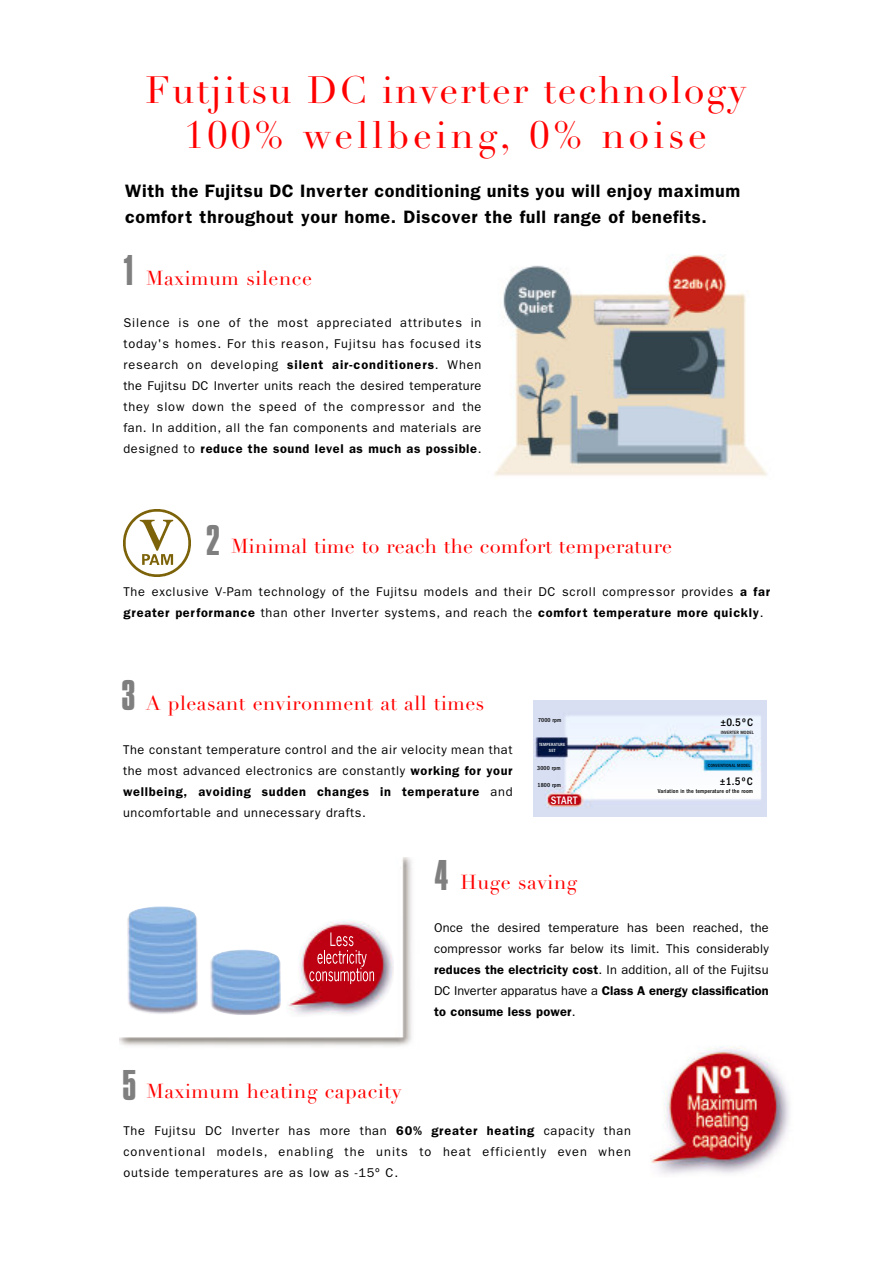
<style>
.page{position:relative;width:893px;height:1263px;background:#fff}
.page>*{position:absolute;margin:0;border:0;box-sizing:border-box;transform-origin:0 0}
.t1{font:45px "Compacta Plain";color:#7f7f7f}
.t2{font:37.5px/45px "Didot";letter-spacing:.05em;color:#f00;text-align:center}
.t3{font:19.95px "Didot";letter-spacing:.025em;color:#f00}
.t4{font:600 18px/25.5px "Franklin Gothic";letter-spacing:.035em;color:#000}
.t5{font:12.75px/21px "Franklin Gothic LT";letter-spacing:.05em;color:#000;text-align:justify}
.t6{font:600 12.75px "Franklin Gothic";letter-spacing:.055em;color:#000}
.t7{font:600 12.75px/21px "Franklin Gothic";letter-spacing:.005em;color:#000}
.t8{font:500 condensed 11.25px "Franklin Gothic LT";letter-spacing:.02em;color:#000}
.t9{font:500 condensed 11.25px "Franklin Gothic LT";letter-spacing:.02em;color:#fff}
.t10{font:500 condensed 6px "Franklin Gothic LT";letter-spacing:.02em;color:#000}
.t11{font:500 condensed 4.8px "Franklin Gothic LT";letter-spacing:.02em;color:#000}
.t12{font:500 condensed 4.65px "Franklin Gothic LT";letter-spacing:.02em;color:#000}
.t13{font:500 condensed 4.65px/6px "Franklin Gothic LT";letter-spacing:.02em;color:#fff;text-align:center}
.s1{font-family:"Franklin Gothic";font-weight:600}
.s2{font-family:"Franklin Gothic LT";font-weight:400}
</style>
<div class="page">
<img style="left:533px;top:701px;width:233px;height:116px">
<img style="left:124px;top:509px;width:67px;height:67px">
<img style="left:119px;top:857px;width:293px;height:189px">
<img style="left:650px;top:1046px;width:140px;height:128px">
<div style="left:122px;top:867px;width:274px;height:161px;background:#fff"></div>
<img style="left:288px;top:921px;width:106px;height:94px">
<img style="left:210px;top:950px;width:70px;height:65px">
<img style="left:127px;top:907px;width:71px;height:107px">
<svg style="left:309px;top:932px;width:65px;height:52px;background:#c72c3a"></svg>
<img style="left:494px;top:255px;width:273px;height:221px">
<h2 class="t2" style="left:145px;top:72px;width:602px">Futjitsu DC inverter technology<br>100% wellbeing, 0% noise</h2>
<h3 class="t4" style="left:125px;top:180px;width:616px">With the Fujitsu DC Inverter conditioning units you will enjoy maximum comfort throughout your home. Discover the full range of benefits.</h3>
<h1 class="t1" style="left:124px;top:243px;width:11px">1</h1>
<h3 class="t3" style="left:146px;top:271px;width:167px">Maximum silence</h3>
<p class="t5" style="left:123px;top:314px;width:359px">Silence is one of the most appreciated attributes in today's homes. For this reason, Fujitsu has focused its research on developing <span class="s1">silent air-conditioners</span>. When the Fujitsu DC Inverter units reach the desired temperature they slow down the speed of the compressor and the fan. In addition, all the fan components and materials are</p>
<p class="t6" style="left:123px;top:444px;width:359px"><span class="s2">designed to</span> reduce the sound level as much as possible<span class="s2">.</span></p>
<h1 class="t1" style="left:206px;top:513px;width:16px">2</h1>
<h3 class="t3" style="left:231px;top:538px;width:442px">Minimal time to reach the comfort temperature</h3>
<p class="t5" style="left:123px;top:582px;width:648px">The exclusive V-Pam technology of the Fujitsu models and their DC scroll compressor provides <span class="s1">a far</span></p>
<p class="t6" style="left:123px;top:608px;width:641px">greater performance <span class="s2">than other Inverter systems, and reach the</span> comfort temperature more quickly<span class="s2">.</span></p>
<h1 class="t1" style="left:121px;top:668px;width:16px">3</h1>
<h3 class="t3" style="left:146px;top:696px;width:340px">A pleasant environment at all times</h3>
<p class="t5" style="left:123px;top:740px;width:391px">The constant temperature control and the air velocity mean that the most advanced electronics are constantly <span class="s1">working for your</span></p>
<p class="t6" style="left:123px;top:787px;width:391px">wellbeing, avoiding sudden changes in temperature <span class="s2">and</span></p>
<p class="t5" style="left:123px;top:803px;width:244px">uncomfortable and unnecessary drafts.</p>
<p class="t10" style="left:538px;top:718px;width:25px">7000 rpm</p>
<p class="t13" style="left:539px;top:742px;width:28px">TEMPERATURE<br>SET</p>
<p class="t10" style="left:537px;top:766px;width:25px">3000 rpm</p>
<p class="t10" style="left:537px;top:783px;width:25px">1800 rpm</p>
<p class="t9" style="left:551px;top:797px;width:28px">START</p>
<p class="t8" style="left:720px;top:718px;width:34px">±0.5ºC</p>
<p class="t12" style="left:708px;top:764px;width:44px">CONVENTIONAL MODEL</p>
<p class="t11" style="left:720px;top:731px;width:34px">INVERTER MODEL</p>
<p class="t8" style="left:719px;top:777px;width:34px">±1.5ºC</p>
<p class="t10" style="left:657px;top:789px;width:97px">Variation in the temperature of the room</p>
<h1 class="t1" style="left:122px;top:1058px;width:16px">5</h1>
<h3 class="t3" style="left:147px;top:1084px;width:256px">Maximum heating capacity</h3>
<h1 class="t1" style="left:434px;top:849px;width:15px">4</h1>
<h3 class="t3" style="left:460px;top:875px;width:118px">Huge saving</h3>
<p class="t5" style="left:434px;top:919px;width:336px">Once the desired temperature has been reached, the compressor works far below its limit. This considerably <span class="s1">reduces the electricity cost</span>. In addition, all of the Fujitsu</p>
<p class="t7" style="left:434px;top:982px;width:336px"><span class="s2">DC Inverter apparatus have a</span> Class A energy classification to consume less power<span class="s2">.</span></p>
<p class="t5" style="left:123px;top:1121px;width:509px">The Fujitsu DC Inverter has more than <span class="s1">60% greater heating</span> capacity than conventional models, enabling the units to heat efficiently even when outside temperatures are as low as -15º C.</p>
</div>
